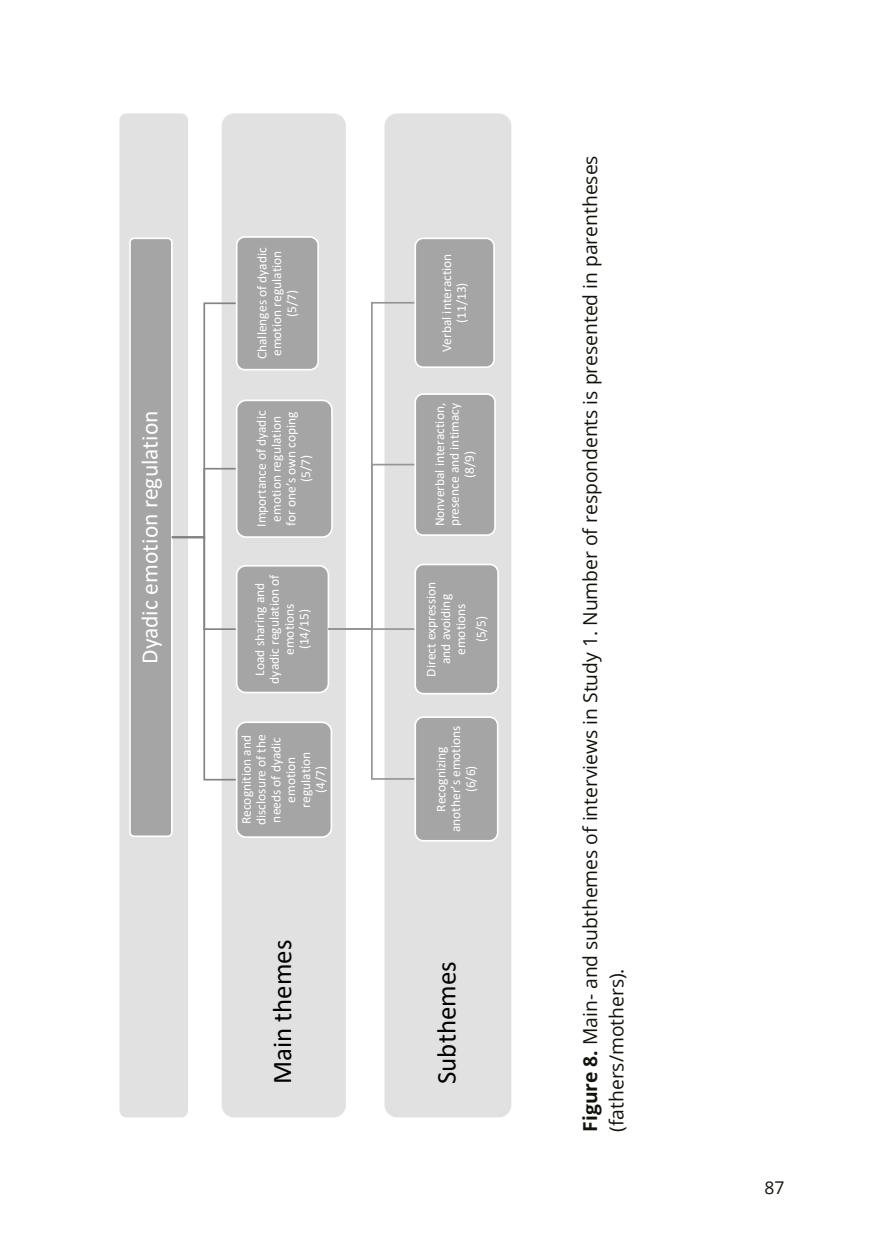
<style>
.page{position:relative;width:874px;height:1241px;background:#fff}
.page>*{position:absolute;margin:0;border:0;box-sizing:border-box;transform-origin:0 0}
.t1{font:26.95px "Calibri";color:#000}
.t2{font:23.45px "Calibri";color:#fff}
.Kuvateksti{font:19.25px/26.2px "Open Sans";color:#12120d}
.t3{font:17.5px "Open Sans";color:#12120d}
.t4{font:13.47px/14.7px "Calibri";color:#fff;text-align:center}
.s1{font-weight:700}
</style>
<div class="page">
<div style="left:384px;top:113px;width:127px;height:1004px;background:#e1e1e1;border-radius:13px"></div>
<div style="left:221px;top:113px;width:125px;height:1004px;background:#e1e1e1;border-radius:12px"></div>
<div style="left:119px;top:113px;width:69px;height:1004px;background:#e1e1e1;border-radius:7px"></div>
<div style="left:130px;top:238px;width:42px;height:598px;background:#a5a5a5;border-radius:4px"></div>
<div style="left:129px;top:237px;width:44px;height:600px;border:2px solid #fff;border-radius:4px"></div>
<div style="left:236px;top:721px;width:96px;height:116px;background:#a5a5a5;border:2px solid #fff;border-radius:9px"></div>
<div style="left:236px;top:565px;width:93px;height:128px;background:#a5a5a5;border:2px solid #fff;border-radius:9px"></div>
<div style="left:414px;top:716px;width:84px;height:125px;background:#a5a5a5;border:2px solid #fff;border-radius:8px"></div>
<div style="left:414px;top:563px;width:84px;height:131px;background:#a5a5a5;border:2px solid #fff;border-radius:8px"></div>
<div style="left:414px;top:393px;width:81px;height:143px;background:#a5a5a5;border:2px solid #fff;border-radius:8px"></div>
<svg style="left:326px;top:302px;width:90px;height:478px"></svg>
<div style="left:414px;top:237px;width:80px;height:131px;background:#a5a5a5;border:2px solid #fff;border-radius:8px"></div>
<div style="left:236px;top:399px;width:96px;height:139px;background:#a5a5a5;border:2px solid #fff;border-radius:10px"></div>
<svg style="left:170px;top:301px;width:68px;height:480px"></svg>
<div style="left:236px;top:236px;width:83px;height:134px;background:#a5a5a5;border:2px solid #fff;border-radius:8px"></div>
<h2 class="t2" style="left:133px;top:663px;width:254px;rotate:-90deg">Dyadic emotion regulation</h2>
<p class="t4" style="left:254px;top:359px;width:113px;rotate:-90deg">Challenges of dyadic emotion regulation (5/7)</p>
<p class="t4" style="left:253px;top:527px;width:118px;rotate:-90deg">Importance of dyadic emotion regulation for one’s own coping (5/7)</p>
<p class="t4" style="left:252px;top:683px;width:110px;rotate:-90deg">Load sharing and dyadic regulation of emotions<br>(14/15)</p>
<p class="t4" style="left:238px;top:824px;width:92px;rotate:-90deg">Recognition and disclosure of the needs of dyadic emotion regulation<br>(4/7)</p>
<h1 class="t1" style="left:263px;top:1083px;width:146px;rotate:-90deg">Main themes</h1>
<p class="t4" style="left:438px;top:352px;width:100px;rotate:-90deg">Verbal interaction (11/13)</p>
<p class="t4" style="left:431px;top:526px;width:125px;rotate:-90deg">Nonverbal interaction, presence and intimacy (8/9)</p>
<p class="t4" style="left:423px;top:676px;width:96px;rotate:-90deg">Direct expression and avoiding emotions</p>
<p class="t4" style="left:473px;top:642px;width:28px;rotate:-90deg">(5/5)</p>
<p class="t4" style="left:433px;top:832px;width:108px;rotate:-90deg">Recognizing another’s emotions (6/6)</p>
<h1 class="t1" style="left:427px;top:1083px;width:124px;rotate:-90deg">Subthemes</h1>
<p class="Kuvateksti" style="left:576px;top:1131px;width:977px;rotate:-90deg"><span class="s1">Figure 8.</span> Main- and subthemes of interviews in Study 1. Number of respondents is presented in parentheses (fathers/mothers).</p>
<p class="t3" style="left:764px;top:1175px;width:22px">87</p>
</div>
